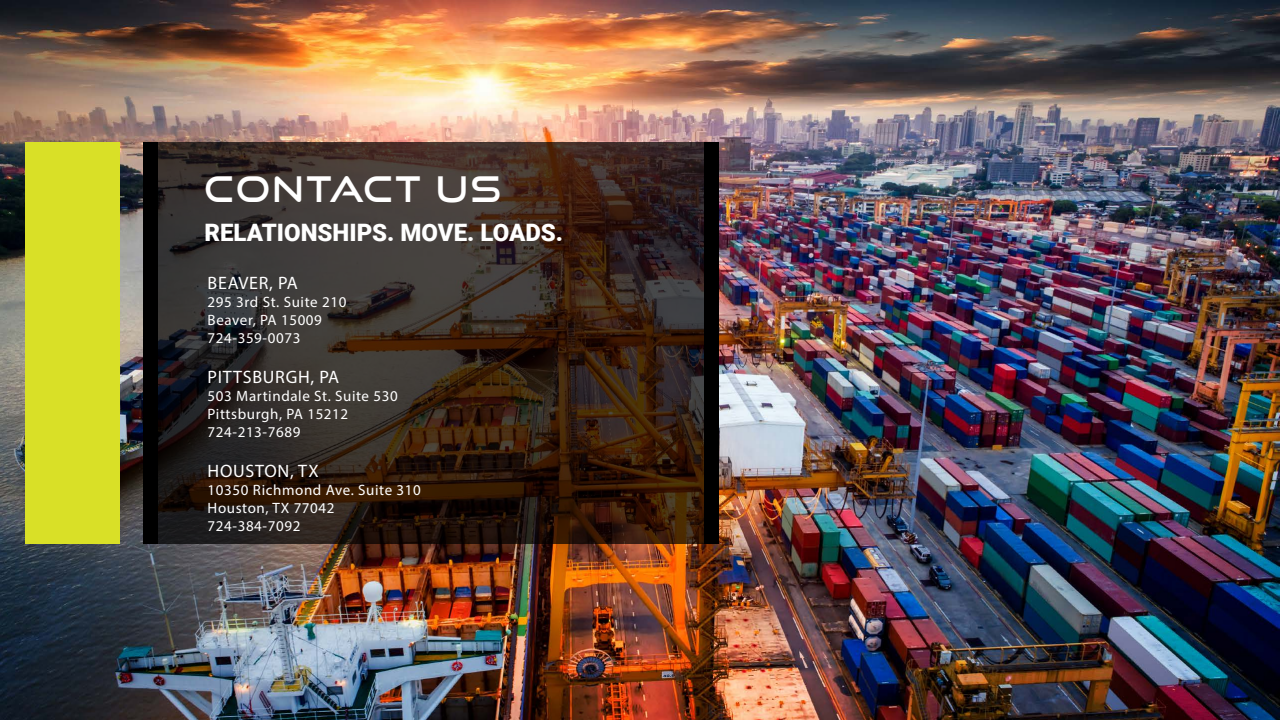
<style>
.page{position:relative;width:1280px;height:720px;background:#fff}
.page>*{position:absolute;margin:0;border:0;box-sizing:border-box;transform-origin:0 0}
.t1{font:35px "Good Times Rg";letter-spacing:.08em;color:#fff}
.t2{font:900 24px "Roboto";color:#fff}
.t3{font:18px "Myriad Pro";letter-spacing:.04em;color:#fff}
.t4{font:15px/18px "Myriad Pro";letter-spacing:.04em;color:#fff}
</style>
<div class="page">
<img style="left:0;top:0;width:1280px;height:720px">
<svg style="left:158px;top:142px;width:547px;height:402px;background:#34261f"></svg>
<div style="left:25px;top:142px;width:95px;height:402px;background:#d9e027"></div>
<div style="left:144px;top:142px;width:14px;height:402px;background:#000"></div>
<div style="left:705px;top:142px;width:14px;height:402px;background:#000"></div>
<h1 class="t1" style="left:204px;top:168px;width:298px">CONTACT US</h1>
<h2 class="t2" style="left:204px;top:215px;width:360px">RELATIONSHIPS. MOVE. LOADS.</h2>
<p class="t3" style="left:208px;top:272px;width:92px">BEAVER, PA</p>
<p class="t4" style="left:208px;top:293px;width:140px">295 3rd St. Suite 210<br>Beaver, PA 15009<br>724-359-0073</p>
<p class="t3" style="left:208px;top:366px;width:133px">PITTSBURGH, PA</p>
<p class="t4" style="left:208px;top:387px;width:192px">503 Martindale St. Suite 530<br>Pittsburgh, PA 15212<br>724-213-7689</p>
<p class="t3" style="left:208px;top:460px;width:112px">HOUSTON, TX</p>
<p class="t4" style="left:208px;top:480px;width:215px">10350 Richmond Ave. Suite 310<br>Houston, TX 77042<br>724-384-7092</p>
</div>
